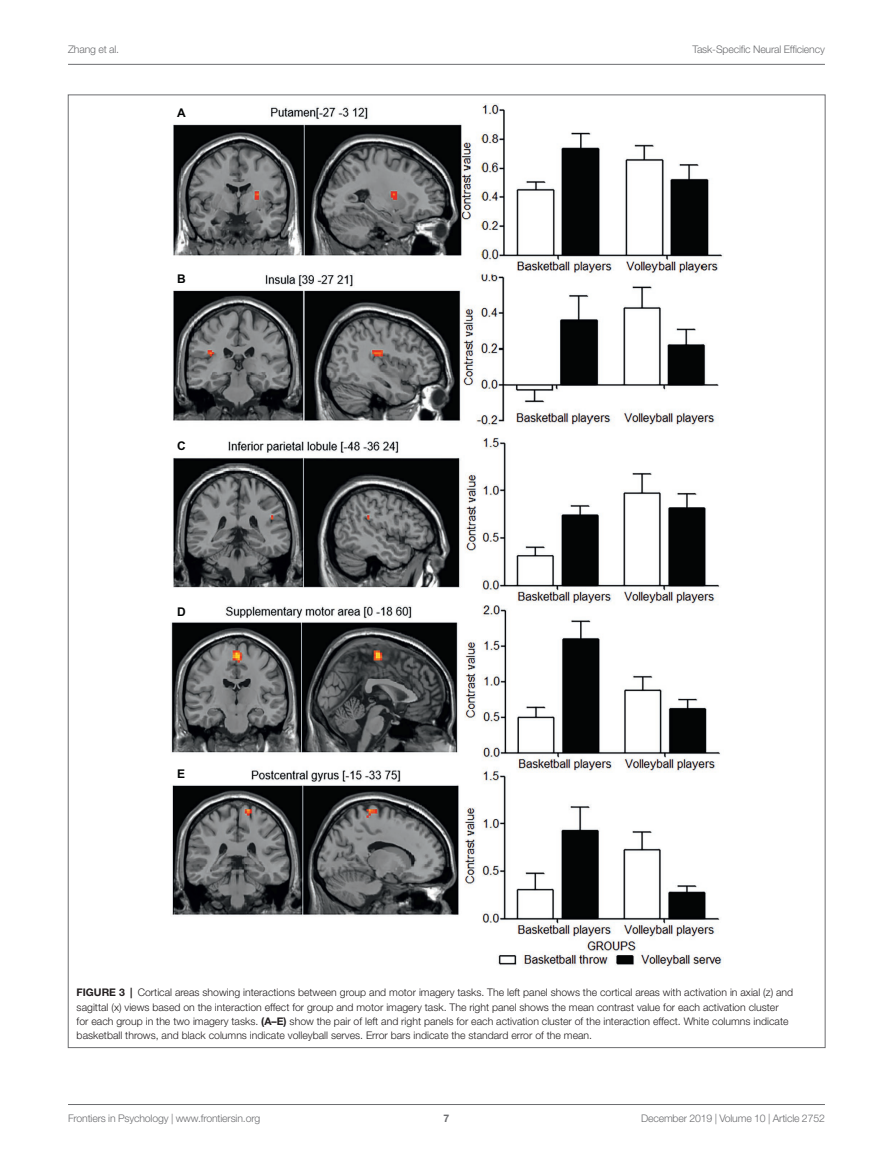
<style>
.page{position:relative;width:893px;height:1170px;background:#fff}
.page>*{position:absolute;margin:0;border:0;box-sizing:border-box;transform-origin:0 0}
.t1{font:700 12px "Arial";color:#030505}
.FIG_LEG{font:300 10.5px/14.2px "Helvetica Neue LT Std";color:#231f20}
.t2{font:300 10.5px "Helvetica Neue LT Std";letter-spacing:-.015em;color:#6c6d70}
.t3{font:700 10.5px "Helvetica Neue LT Std";color:#6c6d70}
.s1{font-weight:700}
</style>
<div class="page">
<hr style="left:68px;top:64px;width:757px;height:1px;background:#6c6d70">
<hr style="left:68px;top:1104px;width:757px;height:1px;background:#6c6d70">
<img style="left:171px;top:103px;width:552px;height:864px">
<p class="t2" style="left:68px;top:42px;width:53px">Zhang et al.</p>
<p class="t2" style="left:692px;top:42px;width:134px">Task-Specific Neural Efficiency</p>
<p class="t1" style="left:177px;top:104px;width:10px">A</p>
<p class="t1" style="left:177px;top:271px;width:10px">B</p>
<p class="t1" style="left:177px;top:437px;width:10px">C</p>
<p class="t1" style="left:177px;top:604px;width:10px">D</p>
<p class="t1" style="left:177px;top:766px;width:10px">E</p>
<p class="FIG_LEG" style="left:77px;top:985px;width:718px"><span class="s1">FIGURE 3 |</span> Cortical areas showing interactions between group and motor imagery tasks. The left panel shows the cortical areas with activation in axial (z) and sagittal (x) views based on the interaction effect for group and motor imagery task. The right panel shows the mean contrast value for each activation cluster<br>for each group in the two imagery tasks. <span class="s1">(A–E)</span> show the pair of left and right panels for each activation cluster of the interaction effect. White columns indicate basketball throws, and black columns indicate volleyball serves. Error bars indicate the standard error of the mean.</p>
<p class="t2" style="left:68px;top:1111px;width:194px">Frontiers in Psychology | www.frontiersin.org</p>
<p class="t3" style="left:444px;top:1111px;width:7px">7</p>
<p class="t2" style="left:641px;top:1111px;width:185px">December 2019 | Volume 10 | Article 2752</p>
</div>
